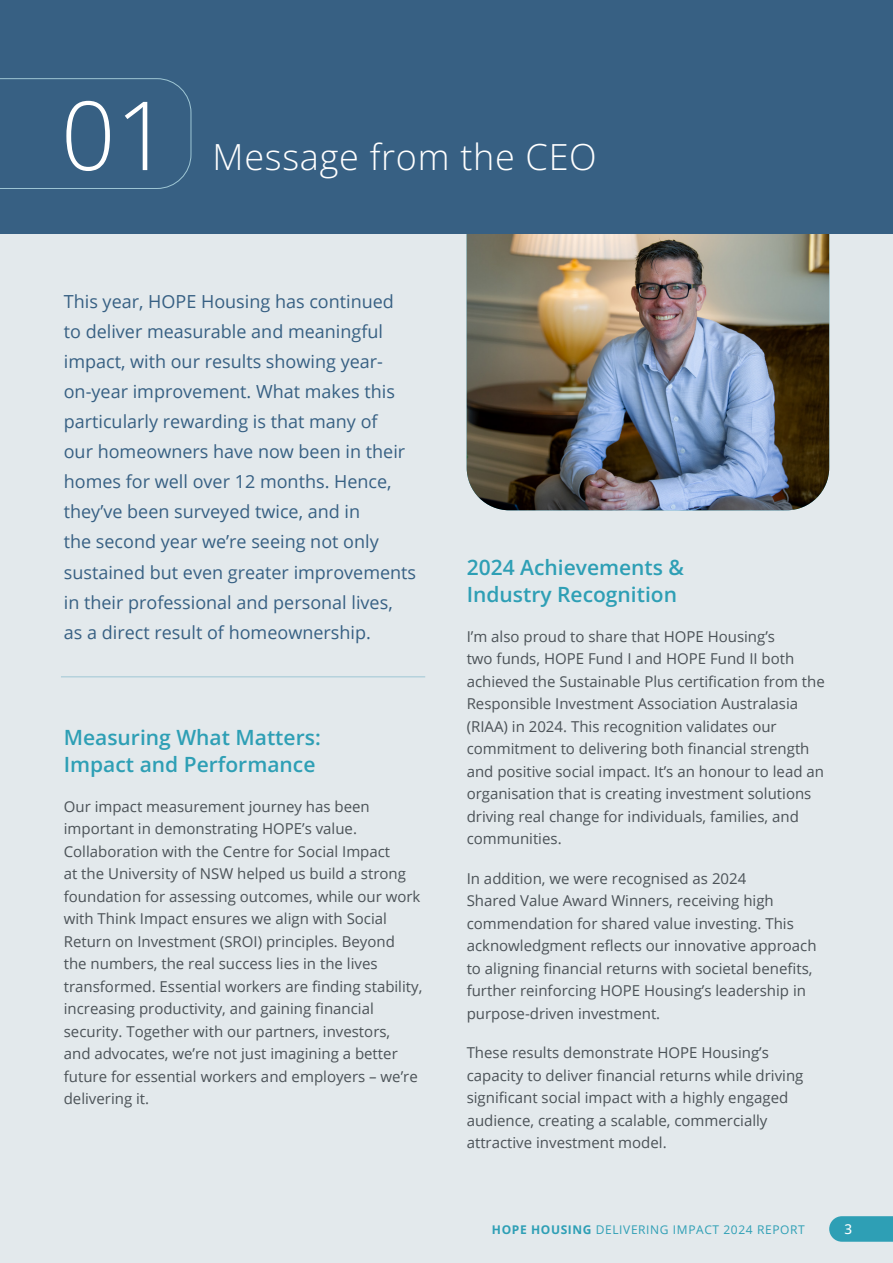
<style>
.page{position:relative;width:893px;height:1263px;background:#fff}
.page>*{position:absolute;margin:0;border:0;box-sizing:border-box;transform-origin:0 0}
.t1{font:300 95.55px "Open Sans";color:#fff}
.t2{font:300 36px "Open Sans";letter-spacing:.02em;color:#fff}
.t3{font:600 21px/27px "Open Sans";color:#2e9fb5}
.t4{font:18px/30px "Open Sans";color:#376083}
.t5{font:15px/22.5px "Open Sans";color:#4b5257}
.t6{font:500 13.5px "Open Sans";color:#fff}
.t7{font:12px "Open Sans";letter-spacing:.05em;color:#2e9fb5}
.s1{font-weight:700}
</style>
<div class="page">
<div style="left:0;top:163px;width:893px;height:1100px;background:#e3e9ec"></div>
<img style="left:467px;top:234px;width:362px;height:276px">
<hr style="left:61px;top:676px;width:364px;height:1px;background:#9ec6d4">
<svg style="left:829px;top:1216px;width:64px;height:26px;background:#39a3b8"></svg>
<div style="left:0;top:0;width:893px;height:234px;background:#376083"></div>
<svg style="left:0;top:78px;width:192px;height:111px"></svg>
<h1 class="t1" style="left:61px;top:70px;width:111px">01</h1>
<h2 class="t2" style="left:213px;top:132px;width:386px">Message from the CEO</h2>
<p class="t4" style="left:64px;top:286px;width:354px">This year, HOPE Housing has continued<br>to deliver measurable and meaningful impact, with our results showing year&shy;on-year improvement. What makes this particularly rewarding is that many of<br>our homeowners have now been in their homes for well over 12 months. Hence, they’ve been surveyed twice, and in<br>the second year we’re seeing not only sustained but even greater improvements in their professional and personal lives,<br>as a direct result of homeownership.</p>
<h3 class="t3" style="left:64px;top:724px;width:258px">Measuring What Matters:<br>Impact and Performance</h3>
<p class="t5" style="left:64px;top:795px;width:360px">Our impact measurement journey has been important in demonstrating HOPE’s value.<br>Collaboration with the Centre for Social Impact<br>at the University of NSW helped us build a strong foundation for assessing outcomes, while our work with Think Impact ensures we align with Social Return on Investment (SROI) principles. Beyond<br>the numbers, the real success lies in the lives transformed. Essential workers are finding stability, increasing productivity, and gaining financial security. Together with our partners, investors,<br>and advocates, we’re not just imagining a better future for essential workers and employers – we’re delivering it.</p>
<h3 class="t3" style="left:467px;top:554px;width:219px">2024 Achievements &amp;<br>Industry Recognition</h3>
<p class="t5" style="left:467px;top:625px;width:360px">I’m also proud to share that HOPE Housing’s<br>two funds, HOPE Fund I and HOPE Fund II both achieved the Sustainable Plus certification from the Responsible Investment Association Australasia (RIAA) in 2024. This recognition validates our commitment to delivering both financial strength and positive social impact. It’s an honour to lead an organisation that is creating investment solutions driving real change for individuals, families, and communities.</p>
<p class="t5" style="left:467px;top:867px;width:351px">In addition, we were recognised as 2024<br>Shared Value Award Winners, receiving high commendation for shared value investing. This acknowledgment reflects our innovative approach to aligning financial returns with societal benefits, further reinforcing HOPE Housing’s leadership in purpose-driven investment.</p>
<p class="t5" style="left:467px;top:1041px;width:338px">These results demonstrate HOPE Housing’s capacity to deliver financial returns while driving significant social impact with a highly engaged audience, creating a scalable, commercially attractive investment model.</p>
<p class="t7" style="left:492px;top:1221px;width:314px"><span class="s1">HOPE HOUSING</span> DELIVERING IMPACT 2024 REPORT</p>
<p class="t6" style="left:844px;top:1219px;width:9px">3</p>
</div>
